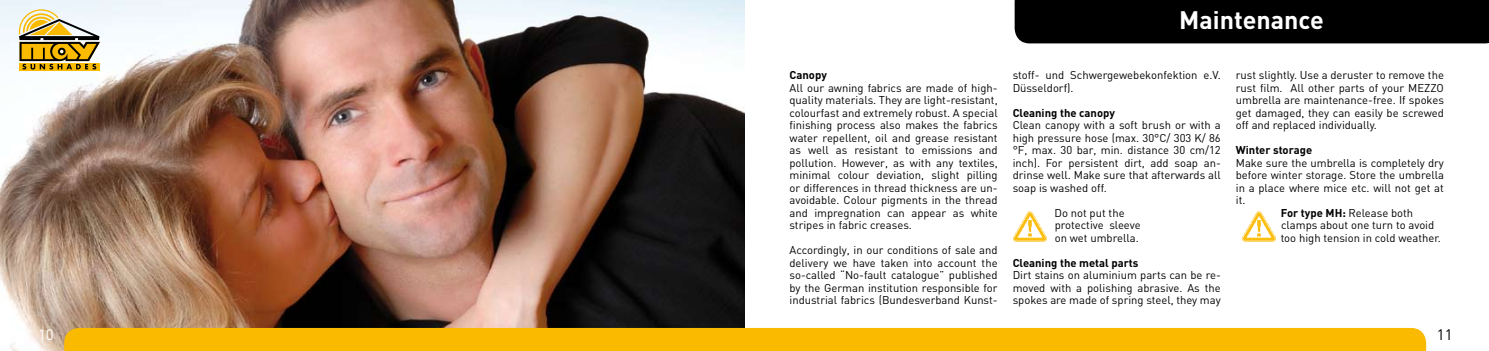
<style>
.page{position:relative;width:1489px;height:351px;background:#fff}
.page>*{position:absolute;margin:0;border:0;box-sizing:border-box;transform-origin:0 0}
.t1{font:700 25px "DIN";color:#fff}
.t2{font:15px "DIN";color:#fff}
.t3{font:15px "DIN";color:#000}
.t4{font:11.25px/12.5px "DIN";color:#000;text-align:justify}
.t5{font:700 11.25px "DIN";color:#000}
.s1{font-weight:700}
</style>
<div class="page">
<img style="left:0;top:0;width:744px;height:351px">
<div style="left:64px;top:328px;width:1361px;height:23px;background:#faba00"></div>
<div style="left:1014px;top:0;width:474px;height:43px;background:#000"></div>
<img style="left:1013px;top:211px;width:34px;height:31px">
<img style="left:1242px;top:211px;width:34px;height:31px">
<svg style="left:19px;top:69px;width:80px;height:2px"></svg>
<svg style="left:19px;top:9px;width:81px;height:60px"></svg>
<h1 class="t1" style="left:1179px;top:4px;width:146px">Maintenance</h1>
<p class="t5" style="left:789px;top:68px;width:39px">Canopy</p>
<p class="t4" style="left:789px;top:81px;width:210px">All our awning fabrics are made of high&shy;quality materials. They are light-resistant, colourfast and extremely robust. A special finishing process also makes the fabrics water repellent, oil and grease resistant as well as resistant to emissions and pollution. However, as with any textiles, minimal colour deviation, slight pilling or differences in thread thickness are un&shy;avoidable. Colour pigments in the thread and impregnation can appear as white stripes in fabric creases.</p>
<p class="t4" style="left:789px;top:244px;width:210px">Accordingly, in our conditions of sale and delivery we have taken into account the so-called “No-fault catalogue” published by the German institution responsible for industrial fabrics (Bundesverband Kunst-</p>
<p class="t4" style="left:1012px;top:69px;width:210px">stoff- und Schwergewebekonfektion e.V.<br>Düsseldorf).</p>
<p class="t5" style="left:1012px;top:105px;width:104px">Cleaning the canopy</p>
<p class="t4" style="left:1012px;top:119px;width:210px">Clean canopy with a soft brush or with a high pressure hose (max. 30°C/ 303 K/ 86 °F, max. 30 bar, min. distance 30 cm/12 inch). For persistent dirt, add soap an&shy;drinse well. Make sure that afterwards all soap is washed off.</p>
<p class="t4" style="left:1054px;top:206px;width:88px;text-align:left">Do not put the protective sleeve on wet umbrella.</p>
<p class="t5" style="left:1012px;top:255px;width:127px">Cleaning the metal parts</p>
<p class="t4" style="left:1012px;top:269px;width:210px">Dirt stains on aluminium parts can be re&shy;moved with a polishing abrasive. As the spokes are made of spring steel, they may</p>
<p class="t4" style="left:1235px;top:69px;width:210px">rust slightly. Use a deruster to remove the rust film. All other parts of your MEZZO umbrella are maintenance-free. If spokes get damaged, they can easily be screwed off and replaced individually.</p>
<p class="t5" style="left:1235px;top:143px;width:78px">Winter storage</p>
<p class="t4" style="left:1235px;top:156px;width:210px">Make sure the umbrella is completely dry</p>
<p class="t4" style="left:1235px;top:169px;width:210px">before winter storage. Store the umbrella</p>
<p class="t4" style="left:1235px;top:181px;width:210px">in a place where mice etc. will not get at</p>
<p class="t4" style="left:1235px;top:194px;width:11px">it.</p>
<p class="t4" style="left:1280px;top:206px;width:134px"><span class="s1">For type MH:</span> Release both</p>
<p class="t4" style="left:1280px;top:219px;width:155px">clamps about one turn to avoid</p>
<p class="t4" style="left:1280px;top:231px;width:162px">too high tension in cold weather.</p>
<h2 class="t2" style="left:38px;top:325px;width:17px">10</h2>
<h2 class="t3" style="left:1436px;top:325px;width:17px">11</h2>
</div>
